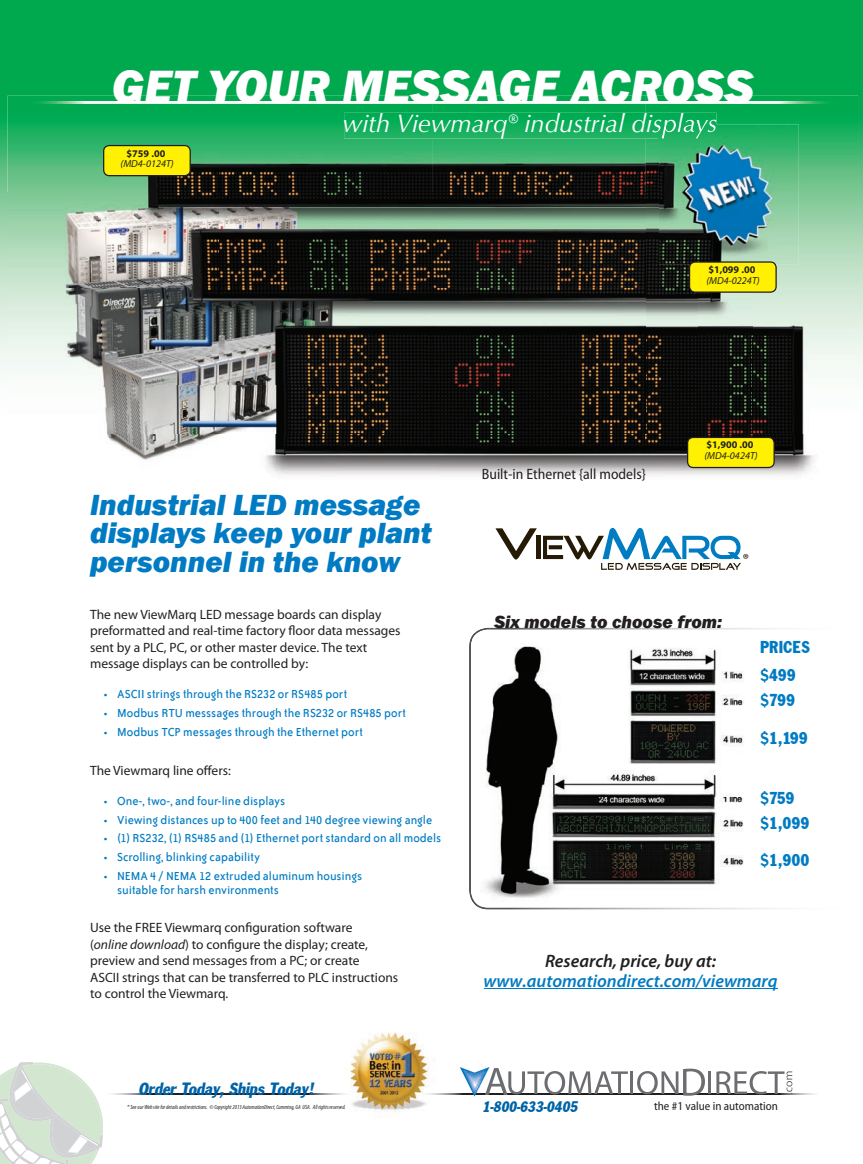
<style>
.page{position:relative;width:863px;height:1164px;background:#fff}
.page>*{position:absolute;margin:0;border:0;box-sizing:border-box;transform-origin:0 0}
.t1{font:italic 800 48px "Franklin Gothic";color:#fff}
.t2{font:italic 800 30px/28.5px "Franklin Gothic";color:#007bc3}
.t3{font:italic 25.5px "Optima";color:#fff}
.t4{font:18.45px "Franklin Cond Gothic ITALIC";letter-spacing:-.01em;color:#0163a7}
.t5{font:18px/24.9px "Franklin Cond Gothic";color:#007bc3}
.t6{font:italic 600 18px "Myriad Pro";color:#007bc3}
.t7{font:italic 800 18px "Franklin Gothic";color:#231f20}
.t8{font:italic 600 18px "Myriad Pro";color:#231f20}
.t9{font:16.05px "Franklin Cond Gothic ITALIC";letter-spacing:-.01em;color:#0163a7}
.t10{font:semi-condensed 15px "Myriad Pro";color:#231f20}
.t11{font:14.7px "Good Times Rg";color:#251a05}
.t12{font:13.5px/16.5px "Myriad Pro";color:#231f20}
.t13{font:13.5px/13.5px "Bailey Sans ITC Com";color:#007bc3}
.t14{font:semi-condensed 12px "Myriad Pro";color:#231f20}
.t15{font:italic 10.2px "Myriad Pro";color:#231f20}
.t16{font:700 10.2px "Myriad Pro";color:#231f20}
.t17{font:italic condensed 6px "Myriad Pro";color:#231f20}
.s1{font-style:italic}
</style>
<div class="page">
<div style="left:0;top:0;width:863px;height:374px;background:#00a84e"></div>
<img style="left:111px;top:1094px;width:229px;height:1px">
<img style="left:438px;top:1094px;width:378px;height:1px">
<hr style="left:630px;top:1071px;width:3px;height:23px;background:#6c6d70">
<svg style="left:637px;top:1068px;width:68px;height:27px"></svg>
<hr style="left:708px;top:1071px;width:3px;height:23px;background:#6c6d70">
<svg style="left:716px;top:1071px;width:76px;height:23px"></svg>
<svg style="left:460px;top:1067px;width:168px;height:29px"></svg>
<img style="left:340px;top:1032px;width:98px;height:80px">
<svg style="left:340px;top:1094px;width:14px;height:1px"></svg>
<svg style="left:418px;top:1094px;width:20px;height:1px"></svg>
<img style="left:107px;top:434px;width:707px;height:41px">
<img style="left:8px;top:96px;width:637px;height:338px">
<img style="left:645px;top:96px;width:213px;height:48px">
<img style="left:645px;top:144px;width:54px;height:290px">
<img style="left:752px;top:144px;width:106px;height:290px">
<img style="left:699px;top:293px;width:53px;height:141px">
<img style="left:344px;top:113px;width:372px;height:25px">
<img style="left:18px;top:102px;width:830px;height:1px">
<hr style="left:484px;top:988px;width:294px;height:1px;background:#007bc3">
<img style="left:659px;top:124px;width:140px;height:140px">
<img style="left:659px;top:124px;width:57px;height:14px">
<img style="left:470px;top:628px;width:312px;height:280px">
<img style="left:480px;top:637px;width:274px;height:268px">
<svg style="left:495px;top:528px;width:42px;height:31px"></svg>
<hr style="left:536px;top:536px;width:4px;height:23px;background:#251a05">
<svg style="left:543px;top:528px;width:198px;height:42px"></svg>
<svg style="left:103px;top:145px;width:88px;height:31px;background:#e7db05"></svg>
<svg style="left:689px;top:261px;width:88px;height:32px;background:#e4d808"></svg>
<svg style="left:687px;top:437px;width:88px;height:31px;background:#e8db05"></svg>
<svg style="left:0;top:1062px;width:103px;height:102px"></svg>
<h1 class="t1" style="left:112px;top:55px;width:644px">GET YOUR MESSAGE ACROSS</h1>
<p class="t16" style="left:127px;top:146px;width:40px">$759 .00</p>
<p class="t15" style="left:120px;top:158px;width:55px">(MD4-0124T)</p>
<h3 class="t3" style="left:343px;top:108px;width:376px">with Viewmarq® industrial displays</h3>
<p class="t16" style="left:708px;top:263px;width:49px">$1,099 .00</p>
<p class="t15" style="left:706px;top:274px;width:55px">(MD4-0224T)</p>
<p class="t10" style="left:482px;top:466px;width:166px">Built-in Ethernet {all models}</p>
<p class="t16" style="left:706px;top:438px;width:49px">$1,900 .00</p>
<p class="t15" style="left:704px;top:449px;width:55px">(MD4-0424T)</p>
<h2 class="t2" style="left:90px;top:491px;width:343px">Industrial LED message displays keep your plant personnel in the know</h2>
<p class="t12" style="left:90px;top:606px;width:312px">The new ViewMarq LED message boards can display preformatted and real-time factory floor data messages sent by a PLC, PC, or other master device. The text message displays can be controlled by:</p>
<p class="t13" style="left:104px;top:687px;width:245px">• ASCII strings through the RS232 or RS485 port</p>
<p class="t13" style="left:104px;top:706px;width:304px">• Modbus RTU messsages through the RS232 or RS485 port</p>
<p class="t13" style="left:104px;top:725px;width:261px">• Modbus TCP messages through the Ethernet port</p>
<p class="t12" style="left:90px;top:762px;width:142px">The Viewmarq line offers:</p>
<p class="t13" style="left:104px;top:794px;width:183px">• One-, two-, and four-line displays</p>
<p class="t13" style="left:104px;top:813px;width:330px">• Viewing distances up to 400 feet and 140 degree viewing angle</p>
<p class="t13" style="left:104px;top:831px;width:339px">• (1) RS232, (1) RS485 and (1) Ethernet port standard on all models</p>
<p class="t13" style="left:104px;top:850px;width:158px">• Scrolling, blinking capability</p>
<p class="t13" style="left:117px;top:869px;width:247px;text-indent:-14px">• NEMA 4 / NEMA 12 extruded aluminum housings suitable for harsh environments</p>
<p class="t12" style="left:90px;top:919px;width:310px">Use the FREE Viewmarq configuration software<br>(<span class="s1">online download</span>) to configure the display; create, preview and send messages from a PC; or create<br>ASCII strings that can be transferred to PLC instructions to control the Viewmarq.</p>
<p class="t11" style="left:743px;top:550px;width:8px">®</p>
<h3 class="t7" style="left:494px;top:610px;width:230px">Six models to choose from:</h3>
<h3 class="t5" style="left:760px;top:634px;width:51px">PRICES</h3>
<h3 class="t5" style="left:760px;top:663px;width:37px">$499 $799</h3>
<h3 class="t5" style="left:760px;top:725px;width:49px">$1,199</h3>
<h3 class="t5" style="left:760px;top:786px;width:51px">$759 $1,099</h3>
<h3 class="t5" style="left:760px;top:847px;width:51px">$1,900</h3>
<h3 class="t8" style="left:545px;top:949px;width:172px">Research, price, buy at:</h3>
<h3 class="t6" style="left:484px;top:969px;width:295px">www.automationdirect.com/viewmarq</h3>
<h3 class="t4" style="left:138px;top:1078px;width:177px">Order Today, Ships Today!</h3>
<p class="t17" style="left:127px;top:1103px;width:220px">* See our Web site for details and restrictions. © Copyright 2013 AutomationDirect, Cumming, GA USA. All rights reserved.</p>
<p class="t9" style="left:482px;top:1097px;width:97px">1-800-633-0405</p>
<p class="t14" style="left:654px;top:1099px;width:125px">the #1 value in automation</p>
</div>
